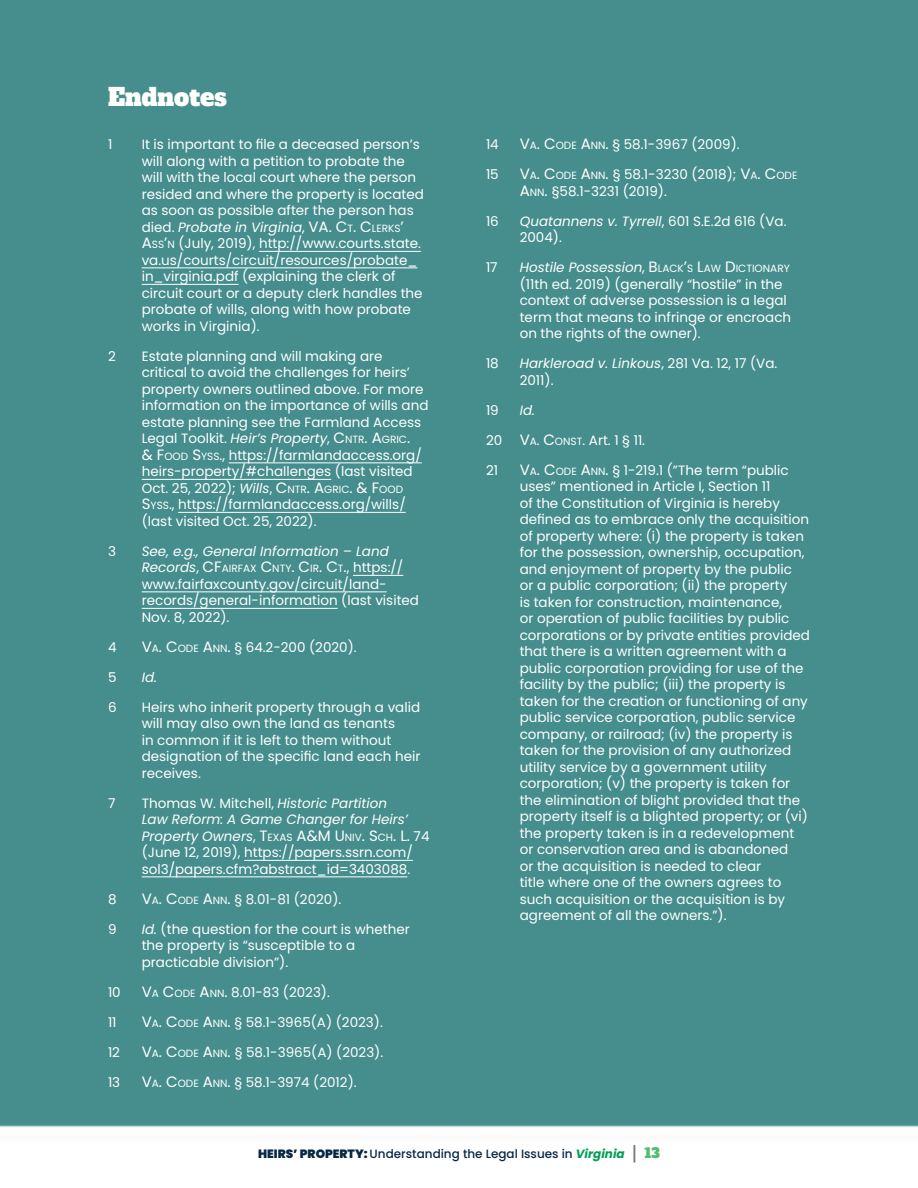
<style>
.page{position:relative;width:918px;height:1188px;background:#fff}
.page>*{position:absolute;margin:0;border:0;box-sizing:border-box;transform-origin:0 0}
.t1{font:24px "Alfa Slab One";color:#fff}
.Endnote_listing{font:13.5px/16.5px "Poppins";color:#fff}
.Endnote_listing-2{font:italic 13.5px "Poppins";color:#fff}
.t2{font:500 12px "Poppins";color:#072744}
.Endnote_listing-3{font:10.5px "Poppins";color:#fff}
.s1{font-style:italic}
.s2{font-size:15px}
.s3{font-size:10.5px}
.s4{font-style:italic;font-size:13.5px}
.s5{font-size:13.5px}
.s6{font-weight:900}
.s7{font-weight:700;font-style:italic;color:#009f55}
.s8{font-family:"Alfa Slab One";font-weight:400;font-size:13.5px;color:#767576}
.s9{font-family:"Alfa Slab One";font-weight:400;font-size:13.5px;color:#54bb70}
</style>
<div class="page">
<div style="left:0;top:0;width:918px;height:1126px;background:#468d8d"></div>
<hr style="left:259px;top:251px;width:162px;height:1px;background:#fff">
<hr style="left:142px;top:267px;width:275px;height:1px;background:#fff">
<hr style="left:142px;top:284px;width:97px;height:1px;background:#fff">
<hr style="left:229px;top:462px;width:193px;height:1px;background:#fff">
<hr style="left:142px;top:479px;width:189px;height:1px;background:#fff">
<hr style="left:178px;top:512px;width:228px;height:1px;background:#fff">
<hr style="left:353px;top:575px;width:50px;height:1px;background:#fff">
<hr style="left:142px;top:591px;width:245px;height:1px;background:#fff">
<hr style="left:142px;top:608px;width:196px;height:1px;background:#fff">
<hr style="left:244px;top:860px;width:169px;height:1px;background:#fff">
<hr style="left:142px;top:876px;width:265px;height:1px;background:#fff">
<hr style="left:0;top:1126px;width:918px;height:1px;background:#cbd7d8">
<p class="t1" style="left:108px;top:76px;width:121px">Endnotes</p>
<p class="Endnote_listing" style="left:108px;top:136px;width:6px">1</p>
<p class="Endnote_listing" style="left:142px;top:136px;width:284px">It is important to file a deceased person’s will along with a petition to probate the will with the local court where the person resided and where the property is located as soon as possible after the person has died. <span class="s1">Probate in Virginia</span>, <span class="s2">VA. C</span><span class="s3">T</span><span class="s2">. C</span><span class="s3">LERKS</span><span class="s2">’ A</span><span class="s3">SS</span><span class="s2">’</span><span class="s3">N</span> (July, 2019), http://www.courts.state. va.us/courts/circuit/resources/probate_ in_virginia.pdf (explaining the clerk of circuit court or a deputy clerk handles the probate of wills, along with how probate works in Virginia).</p>
<p class="Endnote_listing" style="left:108px;top:348px;width:9px">2</p>
<p class="Endnote_listing" style="left:142px;top:348px;width:288px">Estate planning and will making are critical to avoid the challenges for heirs’ property owners outlined above. For more information on the importance of wills and estate planning see the Farmland Access Legal Toolkit. <span class="s1">Heir’s Property</span>, <span class="s2">C</span><span class="s3">NTR</span><span class="s2">. A</span><span class="s3">GRIC</span><span class="s2">.<br>&amp; F</span><span class="s3">OOD</span> <span class="s2">S</span><span class="s3">YSS</span>., https://farmlandaccess.org/ heirs-property/#challenges (last visited Oct. 25, 2022); <span class="s1">Wills</span>, <span class="s2">C</span><span class="s3">NTR</span><span class="s2">. A</span><span class="s3">GRIC</span><span class="s2">. &amp; F</span><span class="s3">OOD </span><span class="s2">S</span><span class="s3">YSS</span>., https://farmlandaccess.org/wills/ (last visited Oct. 25, 2022).</p>
<p class="Endnote_listing" style="left:108px;top:543px;width:9px">3</p>
<p class="Endnote_listing-2" style="left:142px;top:543px;width:249px">See, e.g., General Information – Land</p>
<p class="Endnote_listing-3" style="left:142px;top:563px;width:263px"><span class="s4">Records</span><span class="s5">,</span> <span class="s2">CF</span>AIRFAX <span class="s2">C</span>NTY<span class="s2">. C</span>IR<span class="s2">. C</span>T<span class="s2">.</span><span class="s5">, https://</span></p>
<p class="Endnote_listing" style="left:142px;top:576px;width:279px">www.fairfaxcounty.gov/circuit/land&shy;records/general-information (last visited<br>Nov. 8, 2022).</p>
<p class="Endnote_listing" style="left:108px;top:639px;width:10px">4</p>
<p class="Endnote_listing" style="left:142px;top:639px;width:217px"><span class="s2">V</span><span class="s3">A</span><span class="s2">. C</span><span class="s3">ODE</span> <span class="s2">A</span><span class="s3">NN</span><span class="s2">.</span> § 64.2-200 (2020).</p>
<p class="Endnote_listing" style="left:108px;top:669px;width:10px">5</p>
<p class="Endnote_listing-2" style="left:142px;top:669px;width:17px">Id.</p>
<p class="Endnote_listing" style="left:108px;top:699px;width:10px">6</p>
<p class="Endnote_listing" style="left:142px;top:699px;width:280px">Heirs who inherit property through a valid will may also own the land as tenants<br>in common if it is left to them without designation of the specific land each heir receives.</p>
<p class="Endnote_listing" style="left:108px;top:795px;width:9px">7</p>
<p class="Endnote_listing" style="left:142px;top:795px;width:289px">Thomas W. Mitchell, <span class="s1">Historic Partition<br>Law Reform: A Game Changer for Heirs’ Property Owners</span>, <span class="s2">T</span><span class="s3">EXAS</span> <span class="s2">A&amp;M U</span><span class="s3">NIV</span><span class="s2">. S</span> <span class="s3">CH</span><span class="s2">. L.</span> 74 (June 12, 2019), https://papers.ssrn.com/ sol3/papers.cfm?abstract_id=3403088.</p>
<p class="Endnote_listing" style="left:108px;top:891px;width:10px">8</p>
<p class="Endnote_listing" style="left:142px;top:891px;width:201px"><span class="s2">V</span><span class="s3">A</span><span class="s2">. C</span><span class="s3">ODE</span> <span class="s2">A</span><span class="s3">NN</span><span class="s2">.</span> § 8.01-81 (2020).</p>
<p class="Endnote_listing" style="left:108px;top:921px;width:10px">9</p>
<p class="Endnote_listing" style="left:142px;top:921px;width:270px"><span class="s1">Id.</span> (the question for the court is whether the property is “susceptible to a practicable division”).</p>
<p class="Endnote_listing" style="left:108px;top:984px;width:14px">10</p>
<p class="Endnote_listing" style="left:142px;top:984px;width:190px"><span class="s2">V</span><span class="s3">A</span> <span class="s2">C</span><span class="s3">ODE</span> <span class="s2">A</span><span class="s3">NN</span><span class="s2">.</span> 8.01-83 (2023).</p>
<p class="Endnote_listing" style="left:108px;top:1014px;width:10px">11</p>
<p class="Endnote_listing" style="left:142px;top:1014px;width:243px"><span class="s2">V</span><span class="s3">A</span><span class="s2">. C</span><span class="s3">ODE</span> <span class="s2">A</span><span class="s3">NN</span><span class="s2">.</span> § 58.1-3965(A) (2023).</p>
<p class="Endnote_listing" style="left:108px;top:1044px;width:14px">12</p>
<p class="Endnote_listing" style="left:142px;top:1044px;width:243px"><span class="s2">V</span><span class="s3">A</span><span class="s2">. C</span><span class="s3">ODE</span> <span class="s2">A</span><span class="s3">NN</span><span class="s2">.</span> § 58.1-3965(A) (2023).</p>
<p class="Endnote_listing" style="left:108px;top:1074px;width:14px">13</p>
<p class="Endnote_listing" style="left:142px;top:1074px;width:216px"><span class="s2">V</span><span class="s3">A</span><span class="s2">. C</span><span class="s3">ODE</span> <span class="s2">A</span><span class="s3">NN</span><span class="s2">.</span> § 58.1-3974 (2012).</p>
<p class="Endnote_listing" style="left:486px;top:136px;width:14px">14</p>
<p class="Endnote_listing" style="left:520px;top:136px;width:221px"><span class="s2">V</span><span class="s3">A</span><span class="s2">. C</span><span class="s3">ODE</span> <span class="s2">A</span><span class="s3">NN</span><span class="s2">.</span> § 58.1-3967 (2009).</p>
<p class="Endnote_listing" style="left:486px;top:166px;width:14px">15</p>
<p class="Endnote_listing" style="left:520px;top:166px;width:279px"><span class="s2">V</span><span class="s3">A</span><span class="s2">. C</span><span class="s3">ODE</span> <span class="s2">A</span><span class="s3">NN</span><span class="s2">.</span> § 58.1-3230 (2018); <span class="s2">V</span><span class="s3">A</span><span class="s2">. C</span><span class="s3">ODE<br></span><span class="s2">A</span><span class="s3">NN</span><span class="s2">.</span> §58.1-3231 (2019).</p>
<p class="Endnote_listing" style="left:486px;top:213px;width:14px">16</p>
<p class="Endnote_listing" style="left:520px;top:213px;width:268px"><span class="s1">Quatannens v. Tyrrell</span>, 601 S.E.2d 616 (Va.<br>2004).</p>
<p class="Endnote_listing" style="left:486px;top:259px;width:13px">17</p>
<p class="Endnote_listing" style="left:520px;top:259px;width:273px"><span class="s1">Hostile Possession</span>, <span class="s2">B</span><span class="s3">LAC K</span><span class="s2">’</span><span class="s3">S</span> <span class="s2">L</span><span class="s3">AW</span> <span class="s2">D</span> <span class="s3">ICTIONARY </span>(11th ed. 2019) (generally “hostile” in the context of adverse possession is a legal term that means to infringe or encroach on the rights of the owner).</p>
<p class="Endnote_listing" style="left:486px;top:355px;width:14px">18</p>
<p class="Endnote_listing" style="left:520px;top:355px;width:259px"><span class="s1">Harkleroad v. Linkous</span>, 281 Va. 12, 17 (Va.<br>2011).</p>
<p class="Endnote_listing" style="left:486px;top:402px;width:14px">19</p>
<p class="Endnote_listing-2" style="left:520px;top:402px;width:17px">Id.</p>
<p class="Endnote_listing" style="left:486px;top:432px;width:161px">20 <span class="s2">V</span><span class="s3">A</span>. <span class="s2">C</span><span class="s3">ONST</span>. Art. 1 § 11.</p>
<p class="Endnote_listing" style="left:486px;top:462px;width:14px">21</p>
<p class="Endnote_listing" style="left:520px;top:462px;width:292px"><span class="s2">V</span><span class="s3">A</span><span class="s2">. C</span><span class="s3">ODE</span> <span class="s2">A</span><span class="s3">NN</span><span class="s2">.</span> § 1-219.1 (”The term “public uses” mentioned in Article I, Section 11<br>of the Constitution of Virginia is hereby defined as to embrace only the acquisition of property where: (i) the property is taken for the possession, ownership, occupation, and enjoyment of property by the public<br>or a public corporation; (ii) the property<br>is taken for construction, maintenance,<br>or operation of public facilities by public corporations or by private entities provided that there is a written agreement with a public corporation providing for use of the facility by the public; (iii) the property is taken for the creation or functioning of any public service corporation, public service company, or railroad; (iv) the property is taken for the provision of any authorized utility service by a government utility corporation; (v) the property is taken for the elimination of blight provided that the property itself is a blighted property; or (vi) the property taken is in a redevelopment or conservation area and is abandoned<br>or the acquisition is needed to clear<br>title where one of the owners agrees to such acquisition or the acquisition is by agreement of all the owners.”).</p>
<p class="t2" style="left:258px;top:1147px;width:403px"><span class="s6">HEIRS’ PROPERTY:</span> Understanding the Legal Issues in <span class="s7">Virginia</span> <span class="s8">|</span> <span class="s9">13</span></p>
</div>
